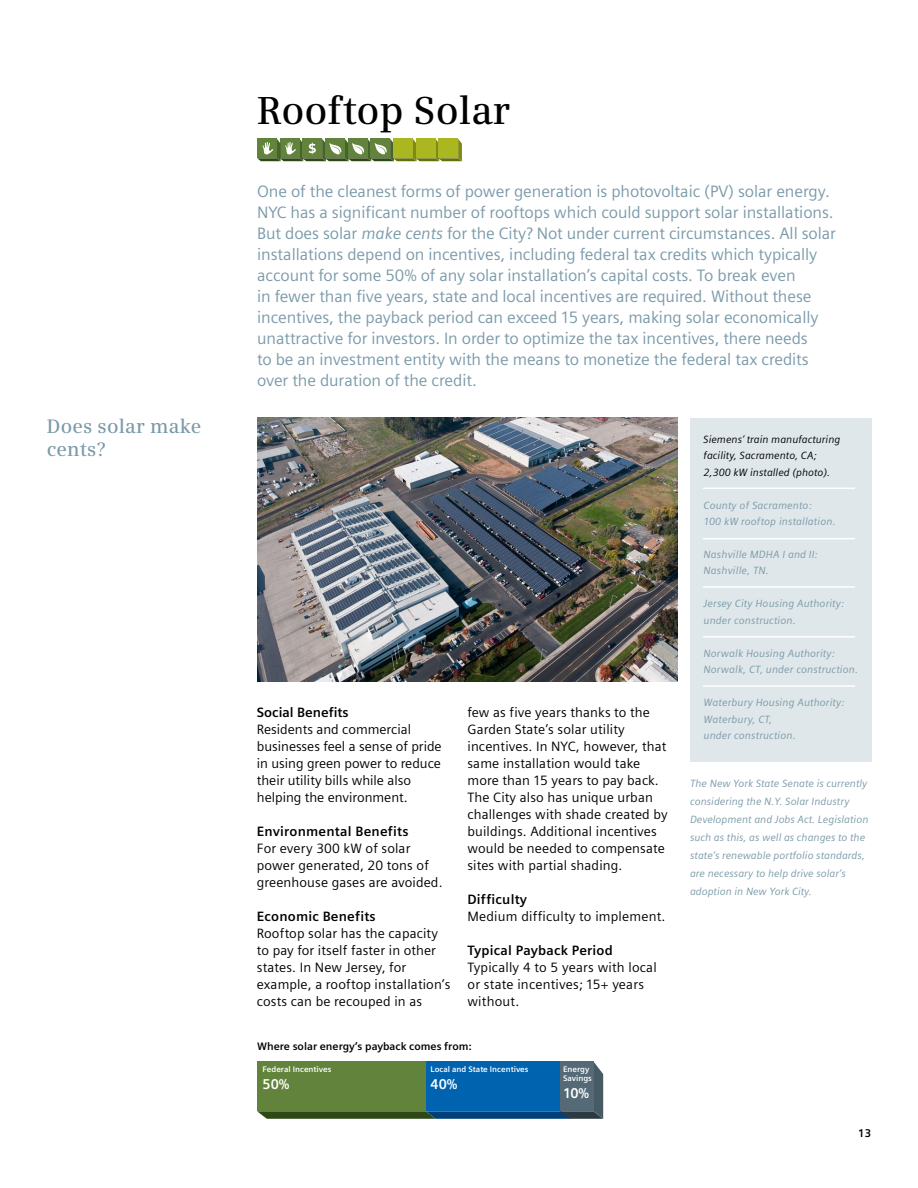
<style>
.page{position:relative;width:918px;height:1188px;background:#fff}
.page>*{position:absolute;margin:0;border:0;box-sizing:border-box;transform-origin:0 0}
._01__Headline__26pt{font:600 39px "Siemens Serif";color:#000}
._01__Headline__13pt{font:600 19.5px/23.4px "Siemens Serif";letter-spacing:.01em;color:#7b9aa9}
._01__Headline__26pt-2{font:16.5px/21px "Siemens Sans";letter-spacing:-.005em;color:#7b9aa9}
.t1{font:700 14.1px "Siemens Sans";color:#fff}
._03__Copy_Roman__9pt{font:13.5px/17px "Siemens Sans";letter-spacing:.01em;color:#000}
._03__Copy_Roman__9pt-2{font:700 13.5px "Siemens Sans";letter-spacing:.015em;color:#000}
.t2{font:700 11.25px "Siemens Sans";color:#000}
.t3{font:700 10.8px "Siemens Sans";color:#000}
._01__Headline__13pt-2{font:italic 10.5px/18px "Siemens Sans";letter-spacing:.005em;color:#7b9aa9}
._01__Headline__13pt-3{font:italic 10.5px "Siemens Sans";color:#000}
.t4{font:700 8.1px/9.8px "Siemens Sans";color:#fff}
.s1{font-style:italic}
</style>
<div class="page">
<svg style="left:257px;top:139px;width:205px;height:22px;background:#819743"></svg>
<img style="left:257px;top:418px;width:421px;height:264px">
<div style="left:690px;top:418px;width:181px;height:343px;background:#dfe7ea"></div>
<hr style="left:703px;top:538px;width:152px;height:1px;background:#fff">
<hr style="left:703px;top:488px;width:152px;height:1px;background:#fff">
<hr style="left:703px;top:636px;width:152px;height:2px;background:#fff">
<hr style="left:703px;top:586px;width:152px;height:2px;background:#fff">
<hr style="left:703px;top:685px;width:152px;height:2px;background:#fff">
<svg style="left:257px;top:1062px;width:346px;height:57px;background:#557643"></svg>
<div style="left:426px;top:1062px;width:134px;height:49px;background:#0063b0"></div>
<div style="left:560px;top:1062px;width:33px;height:49px;background:#546a76"></div>
<p class="_01__Headline__13pt" style="left:47px;top:414px;width:156px">Does solar make cents?</p>
<p class="_01__Headline__26pt" style="left:257px;top:87px;width:255px">Rooftop Solar</p>
<p class="_01__Headline__26pt-2" style="left:257px;top:181px;width:580px">One of the cleanest forms of power generation is photovoltaic (PV) solar energy.<br>NYC has a significant number of rooftops which could support solar installations.<br>But does solar <span class="s1">make cents</span> for the City? Not under current circumstances. All solar installations depend on incentives, including federal tax credits which typically</p>
<p class="_01__Headline__26pt-2" style="left:257px;top:265px;width:540px">account for some 50% of any solar installation’s capital costs. To break even</p>
<p class="_01__Headline__26pt-2" style="left:257px;top:286px;width:556px">in fewer than five years, state and local incentives are required. Without these</p>
<p class="_01__Headline__26pt-2" style="left:257px;top:307px;width:563px">incentives, the payback period can exceed 15 years, making solar economically unattractive for investors. In order to optimize the tax incentives, there needs</p>
<p class="_01__Headline__26pt-2" style="left:257px;top:349px;width:553px">to be an investment entity with the means to monetize the federal tax credits</p>
<p class="_01__Headline__26pt-2" style="left:257px;top:370px;width:221px">over the duration of the credit.</p>
<p class="_03__Copy_Roman__9pt-2" style="left:257px;top:705px;width:93px">Social Benefits</p>
<p class="_03__Copy_Roman__9pt" style="left:257px;top:721px;width:156px">Residents and commercial</p>
<p class="_03__Copy_Roman__9pt" style="left:257px;top:738px;width:186px">businesses feel a sense of pride</p>
<p class="_03__Copy_Roman__9pt" style="left:257px;top:755px;width:186px">in using green power to reduce their utility bills while also</p>
<p class="_03__Copy_Roman__9pt" style="left:257px;top:789px;width:152px">helping the environment.</p>
<p class="_03__Copy_Roman__9pt-2" style="left:257px;top:824px;width:153px">Environmental Benefits</p>
<p class="_03__Copy_Roman__9pt" style="left:257px;top:840px;width:155px">For every 300 kW of solar</p>
<p class="_03__Copy_Roman__9pt" style="left:257px;top:857px;width:187px">power generated, 20 tons of greenhouse gases are avoided.</p>
<p class="_03__Copy_Roman__9pt-2" style="left:257px;top:909px;width:120px">Economic Benefits</p>
<p class="_03__Copy_Roman__9pt" style="left:257px;top:925px;width:183px">Rooftop solar has the capacity</p>
<p class="_03__Copy_Roman__9pt" style="left:257px;top:942px;width:181px">to pay for itself faster in other states. In New Jersey, for</p>
<p class="_03__Copy_Roman__9pt" style="left:257px;top:976px;width:195px">example, a rooftop installation’s costs can be recouped in as</p>
<p class="_03__Copy_Roman__9pt" style="left:468px;top:704px;width:184px">few as five years thanks to the<br>Garden State’s solar utility</p>
<p class="_03__Copy_Roman__9pt" style="left:468px;top:738px;width:202px">incentives. In NYC, however, that same installation would take more than 15 years to pay back.<br>The City also has unique urban challenges with shade created by buildings. Additional incentives would be needed to compensate sites with partial shading.</p>
<p class="_03__Copy_Roman__9pt-2" style="left:468px;top:892px;width:61px">Difficulty</p>
<p class="_03__Copy_Roman__9pt" style="left:468px;top:908px;width:199px">Medium difficulty to implement.</p>
<p class="_03__Copy_Roman__9pt-2" style="left:468px;top:943px;width:147px">Typical Payback Period</p>
<p class="_03__Copy_Roman__9pt" style="left:468px;top:959px;width:191px">Typically 4 to 5 years with local</p>
<p class="_03__Copy_Roman__9pt" style="left:468px;top:976px;width:178px">or state incentives; 15+ years without.</p>
<p class="t3" style="left:257px;top:1040px;width:216px">Where solar energy’s payback comes from:</p>
<p class="t4" style="left:431px;top:1064px;width:99px">Local and State Incentives</p>
<p class="t1" style="left:431px;top:1076px;width:29px">40%</p>
<p class="t4" style="left:263px;top:1064px;width:70px">Federal Incentives</p>
<p class="t1" style="left:263px;top:1076px;width:29px">50%</p>
<p class="t4" style="left:563px;top:1064px;width:30px">Energy<br>Savings</p>
<p class="t1" style="left:563px;top:1086px;width:28px">10%</p>
<p class="_01__Headline__13pt-3" style="left:703px;top:433px;width:139px">Siemens’ train manufacturing</p>
<p class="_01__Headline__13pt-3" style="left:704px;top:449px;width:115px">facility, Sacramento, CA;</p>
<p class="_01__Headline__13pt-3" style="left:704px;top:466px;width:128px">2,300 kW installed (photo).</p>
<p class="_01__Headline__13pt-2" style="left:704px;top:496px;width:110px">County of Sacramento:</p>
<p class="_01__Headline__13pt-2" style="left:704px;top:512px;width:134px">100 kW rooftop installation.</p>
<p class="_01__Headline__13pt-2" style="left:704px;top:545px;width:116px">Nashville MDHA I and II:</p>
<p class="_01__Headline__13pt-2" style="left:704px;top:562px;width:67px">Nashville, TN.</p>
<p class="_01__Headline__13pt-2" style="left:704px;top:595px;width:142px">Jersey City Housing Authority:</p>
<p class="_01__Headline__13pt-2" style="left:704px;top:611px;width:94px">under construction.</p>
<p class="_01__Headline__13pt-2" style="left:704px;top:644px;width:133px">Norwalk Housing Authority:</p>
<p class="_01__Headline__13pt-2" style="left:704px;top:661px;width:156px">Norwalk, CT, under construction.</p>
<p class="_01__Headline__13pt-2" style="left:704px;top:694px;width:142px">Waterbury Housing Authority:</p>
<p class="_01__Headline__13pt-2" style="left:704px;top:710px;width:70px">Waterbury, CT,</p>
<p class="_01__Headline__13pt-2" style="left:704px;top:727px;width:94px">under construction.</p>
<p class="_01__Headline__13pt-2" style="left:690px;top:775px;width:179px">The New York State Senate is currently considering the N.Y. Solar Industry</p>
<p class="_01__Headline__13pt-2" style="left:690px;top:811px;width:180px">Development and Jobs Act. Legislation such as this, as well as changes to the state’s renewable portfolio standards, are necessary to help drive solar’s adoption in New York City.</p>
<p class="t2" style="left:858px;top:1127px;width:15px">13</p>
</div>
